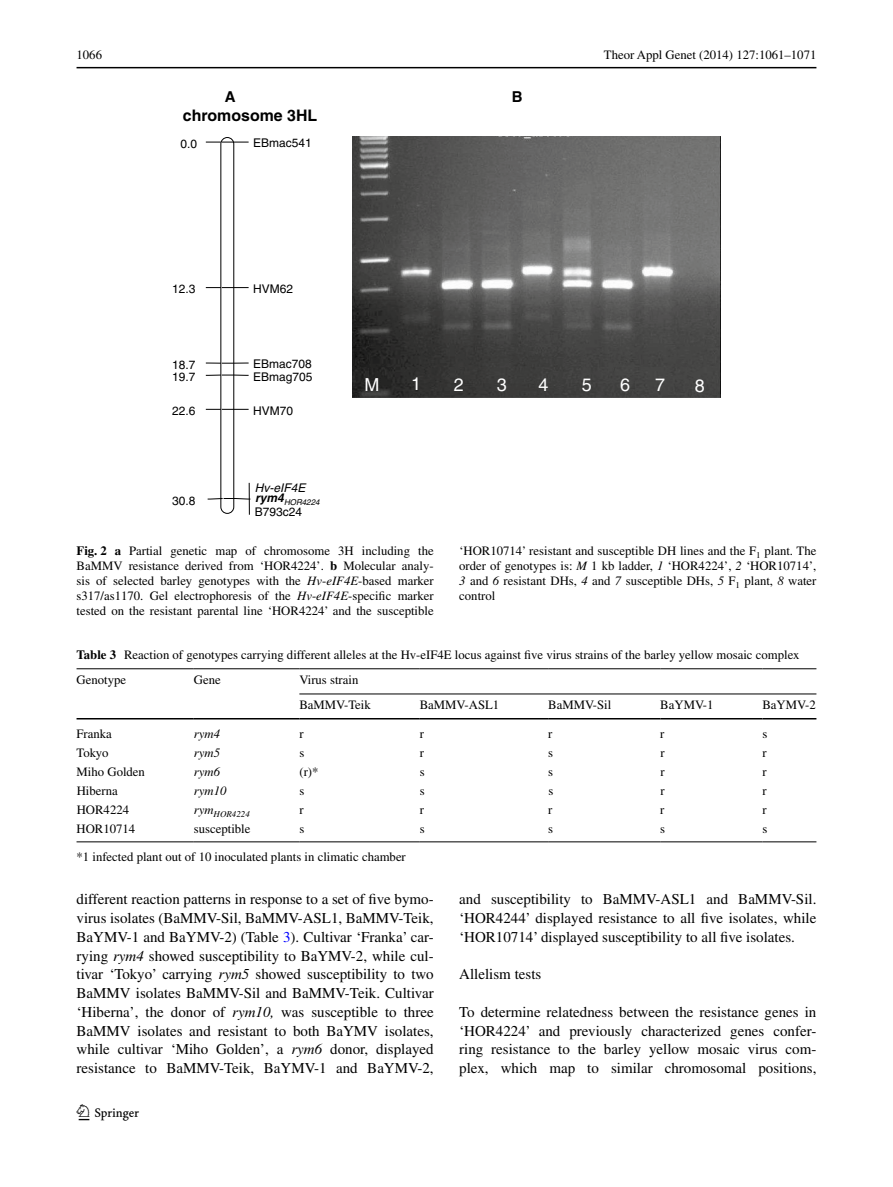
<style>
.page{position:relative;width:893px;height:1187px;background:#fff}
.page>*{position:absolute;margin:0;border:0;box-sizing:border-box;transform-origin:0 0}
.t1{font:22.5px "Springnew";color:#000}
.t2{font:18px "Helvetica";color:#fff}
.t3{font:700 15.9px "Helvetica";color:#000}
.t4{font:15px/18.8px "Times";color:#000;text-align:justify}
.t5{font:700 15px "Helvetica";color:#000}
.t6{font:12.75px/15px "Times";color:#000;text-align:justify}
.t7{font:italic 12.75px "Times";color:#000}
.t8{font:12px "Helvetica";color:#000}
.t9{font:italic 12px "Helvetica";color:#000}
.t10{font:italic 8.85px "Times";color:#000}
.t11{font:italic 7.95px "Helvetica";color:#000}
.s1{font-weight:700}
.s2{font-style:italic}
.s3{color:#00f}
</style>
<div class="page">
<hr style="left:77px;top:67px;width:739px;height:1px;background:#000">
<div style="left:221px;top:137px;width:13px;height:376px;border:1px solid #000;border-radius:6px"></div>
<svg style="left:206px;top:142px;width:43px;height:1px"></svg>
<svg style="left:206px;top:287px;width:43px;height:1px"></svg>
<svg style="left:205px;top:362px;width:44px;height:2px"></svg>
<svg style="left:205px;top:374px;width:44px;height:2px"></svg>
<svg style="left:206px;top:409px;width:43px;height:1px"></svg>
<svg style="left:207px;top:498px;width:44px;height:1px"></svg>
<hr style="left:249px;top:483px;width:1px;height:31px;background:#000">
<img style="left:352px;top:137px;width:369px;height:260px">
<hr style="left:77px;top:668px;width:117px;height:1px;background:#000">
<hr style="left:77px;top:718px;width:117px;height:1px;background:#000">
<hr style="left:194px;top:668px;width:105px;height:1px;background:#000">
<hr style="left:194px;top:718px;width:105px;height:1px;background:#000">
<hr style="left:299px;top:668px;width:121px;height:1px;background:#000">
<hr style="left:420px;top:668px;width:128px;height:1px;background:#000">
<hr style="left:548px;top:668px;width:112px;height:1px;background:#000">
<hr style="left:660px;top:668px;width:102px;height:1px;background:#000">
<hr style="left:762px;top:668px;width:54px;height:1px;background:#000">
<hr style="left:299px;top:718px;width:121px;height:1px;background:#000">
<hr style="left:420px;top:718px;width:128px;height:1px;background:#000">
<hr style="left:548px;top:718px;width:112px;height:1px;background:#000">
<hr style="left:660px;top:718px;width:102px;height:1px;background:#000">
<hr style="left:762px;top:718px;width:54px;height:1px;background:#000">
<hr style="left:77px;top:841px;width:117px;height:1px;background:#000">
<hr style="left:194px;top:841px;width:105px;height:1px;background:#000">
<hr style="left:299px;top:841px;width:121px;height:1px;background:#000">
<hr style="left:420px;top:841px;width:128px;height:1px;background:#000">
<hr style="left:548px;top:841px;width:112px;height:1px;background:#000">
<hr style="left:660px;top:841px;width:102px;height:1px;background:#000">
<hr style="left:762px;top:841px;width:54px;height:1px;background:#000">
<hr style="left:299px;top:693px;width:517px;height:1px;background:#000">
<p class="t6" style="left:77px;top:48px;width:27px">1066</p>
<p class="t6" style="left:604px;top:48px;width:214px">Theor Appl Genet (2014) 127:1061–1071</p>
<p class="t5" style="left:225px;top:88px;width:12px">A</p>
<p class="t5" style="left:512px;top:88px;width:12px">B</p>
<p class="t3" style="left:183px;top:106px;width:136px">chromosome 3HL</p>
<p class="t8" style="left:181px;top:137px;width:18px">0.0</p>
<p class="t8" style="left:253px;top:136px;width:60px">EBmac541</p>
<p class="t8" style="left:172px;top:282px;width:25px">12.3</p>
<p class="t8" style="left:253px;top:281px;width:41px">HVM62</p>
<p class="t8" style="left:172px;top:358px;width:25px">18.7</p>
<p class="t8" style="left:253px;top:357px;width:60px">EBmac708</p>
<p class="t8" style="left:172px;top:370px;width:25px">19.7</p>
<p class="t8" style="left:253px;top:369px;width:61px">EBmag705</p>
<p class="t8" style="left:172px;top:404px;width:25px">22.6</p>
<p class="t8" style="left:253px;top:403px;width:41px">HVM70</p>
<p class="t8" style="left:172px;top:493px;width:25px">30.8</p>
<p class="t9" style="left:255px;top:480px;width:52px">Hv-eIF4E</p>
<p class="t11" style="left:255px;top:498px;width:66px"><sup>rym4</sup>HOR4224</p>
<p class="t8" style="left:255px;top:505px;width:49px">B793c24</p>
<h2 class="t2" style="left:365px;top:374px;width:16px">M</h2>
<h2 class="t2" style="left:411px;top:373px;width:11px">1</h2>
<h2 class="t2" style="left:454px;top:374px;width:11px">2</h2>
<h2 class="t2" style="left:497px;top:374px;width:11px">3</h2>
<h2 class="t2" style="left:538px;top:374px;width:11px">4</h2>
<h2 class="t2" style="left:582px;top:374px;width:11px">5</h2>
<h2 class="t2" style="left:620px;top:374px;width:11px">6</h2>
<h2 class="t2" style="left:655px;top:374px;width:11px">7</h2>
<h2 class="t2" style="left:695px;top:375px;width:11px">8</h2>
<p class="t6" style="left:77px;top:542px;width:359px"><span class="s1">Fig. 2 a</span> Partial genetic map of chromosome 3H including the BaMMV resistance derived from ‘HOR4224’. <span class="s1">b</span> Molecular analy&shy;sis of selected barley genotypes with the <span class="s2">Hv</span>-<span class="s2">eIF4E</span>-based marker s317/as1170. Gel electrophoresis of the <span class="s2">Hv</span>-<span class="s2">eIF4E</span>-specific marker tested on the resistant parental line ‘HOR4224’ and the susceptible</p>
<p class="t6" style="left:459px;top:542px;width:359px">‘HOR10714’ resistant and susceptible DH lines and the F<sub>1</sub> plant. The order of genotypes is: <span class="s2">M</span> 1 kb ladder, <span class="s2">1</span> ‘HOR4224’, <span class="s2">2</span> ‘HOR10714’, <span class="s2">3</span> and <span class="s2">6</span> resistant DHs, <span class="s2">4</span> and <span class="s2">7</span> susceptible DHs, <span class="s2">5</span> F<sub>1</sub> plant, <span class="s2">8</span> water control</p>
<p class="t6" style="left:77px;top:647px;width:724px"><span class="s1">Table 3</span> Reaction of genotypes carrying different alleles at the Hv-eIF4E locus against five virus strains of the barley yellow mosaic complex</p>
<p class="t6" style="left:77px;top:672px;width:51px">Genotype</p>
<p class="t6" style="left:194px;top:672px;width:28px">Gene</p>
<p class="t6" style="left:299px;top:667px;width:73px;line-height:24.8px">Virus strain<br>BaMMV-Teik</p>
<p class="t6" style="left:420px;top:697px;width:81px">BaMMV-ASL1</p>
<p class="t6" style="left:548px;top:697px;width:65px">BaMMV-Sil</p>
<p class="t6" style="left:660px;top:697px;width:55px">BaYMV-1</p>
<p class="t6" style="left:762px;top:697px;width:55px">BaYMV-2</p>
<p class="t6" style="left:77px;top:725px;width:37px">Franka</p>
<p class="t7" style="left:194px;top:726px;width:28px">rym4</p>
<p class="t6" style="left:299px;top:725px;width:6px">r</p>
<p class="t6" style="left:420px;top:725px;width:6px">r</p>
<p class="t6" style="left:548px;top:725px;width:6px">r</p>
<p class="t6" style="left:660px;top:725px;width:6px">r</p>
<p class="t6" style="left:762px;top:725px;width:6px">s</p>
<p class="t6" style="left:77px;top:744px;width:34px">Tokyo</p>
<p class="t7" style="left:194px;top:745px;width:28px">rym5</p>
<p class="t6" style="left:299px;top:744px;width:6px">s</p>
<p class="t6" style="left:420px;top:744px;width:6px">r</p>
<p class="t6" style="left:548px;top:744px;width:6px">s</p>
<p class="t6" style="left:660px;top:744px;width:6px">r</p>
<p class="t6" style="left:762px;top:744px;width:6px">r</p>
<p class="t6" style="left:77px;top:764px;width:70px">Miho Golden</p>
<p class="t7" style="left:194px;top:764px;width:28px">rym6</p>
<p class="t6" style="left:299px;top:764px;width:21px">(r)*</p>
<p class="t6" style="left:420px;top:764px;width:6px">s</p>
<p class="t6" style="left:548px;top:764px;width:6px">s</p>
<p class="t6" style="left:660px;top:764px;width:6px">r</p>
<p class="t6" style="left:763px;top:764px;width:6px">r</p>
<p class="t6" style="left:77px;top:783px;width:43px">Hiberna</p>
<p class="t7" style="left:194px;top:783px;width:34px">rym10</p>
<p class="t6" style="left:300px;top:783px;width:6px">s</p>
<p class="t6" style="left:420px;top:783px;width:6px">s</p>
<p class="t6" style="left:548px;top:783px;width:6px">s</p>
<p class="t6" style="left:660px;top:783px;width:6px">r</p>
<p class="t6" style="left:763px;top:783px;width:6px">r</p>
<p class="t6" style="left:77px;top:802px;width:54px">HOR4224</p>
<p class="t10" style="left:194px;top:809px;width:57px"><sup>rym</sup>HOR4224</p>
<p class="t6" style="left:299px;top:802px;width:6px">r</p>
<p class="t6" style="left:420px;top:802px;width:6px">r</p>
<p class="t6" style="left:548px;top:802px;width:6px">r</p>
<p class="t6" style="left:660px;top:802px;width:6px">r</p>
<p class="t6" style="left:762px;top:802px;width:6px">r</p>
<p class="t6" style="left:77px;top:821px;width:60px">HOR10714</p>
<p class="t6" style="left:194px;top:821px;width:58px">susceptible</p>
<p class="t6" style="left:299px;top:821px;width:6px">s</p>
<p class="t6" style="left:420px;top:821px;width:6px">s</p>
<p class="t6" style="left:548px;top:821px;width:6px">s</p>
<p class="t6" style="left:660px;top:821px;width:6px">s</p>
<p class="t6" style="left:762px;top:821px;width:6px">s</p>
<p class="t6" style="left:77px;top:849px;width:331px">*1 infected plant out of 10 inoculated plants in climatic chamber</p>
<p class="t4" style="left:77px;top:889px;width:359px">different reaction patterns in response to a set of five bymo&shy;virus isolates (BaMMV-Sil, BaMMV-ASL1, BaMMV-Teik, BaYMV-1 and BaYMV-2) (Table <span class="s3">3</span>). Cultivar ‘Franka’ car&shy;rying <span class="s2">rym4</span> showed susceptibility to BaYMV-2, while cul&shy;tivar ‘Tokyo’ carrying <span class="s2">rym5</span> showed susceptibility to two BaMMV isolates BaMMV-Sil and BaMMV-Teik. Cultivar ‘Hiberna’, the donor of <span class="s2">rym10,</span> was susceptible to three BaMMV isolates and resistant to both BaYMV isolates, while cultivar ‘Miho Golden’, a <span class="s2">rym6</span> donor, displayed resistance to BaMMV-Teik, BaYMV-1 and BaYMV-2,</p>
<p class="t4" style="left:459px;top:889px;width:359px">and susceptibility to BaMMV-ASL1 and BaMMV-Sil. ‘HOR4244’ displayed resistance to all five isolates, while ‘HOR10714’ displayed susceptibility to all five isolates.</p>
<p class="t4" style="left:459px;top:964px;width:84px">Allelism tests</p>
<p class="t4" style="left:459px;top:1002px;width:359px">To determine relatedness between the resistance genes in ‘HOR4224’ and previously characterized genes confer&shy;ring resistance to the barley yellow mosaic virus com&shy;plex, which map to similar chromosomal positions,</p>
<h1 class="t1" style="left:79px;top:1104px;width:62px">1 3</h1>
</div>
